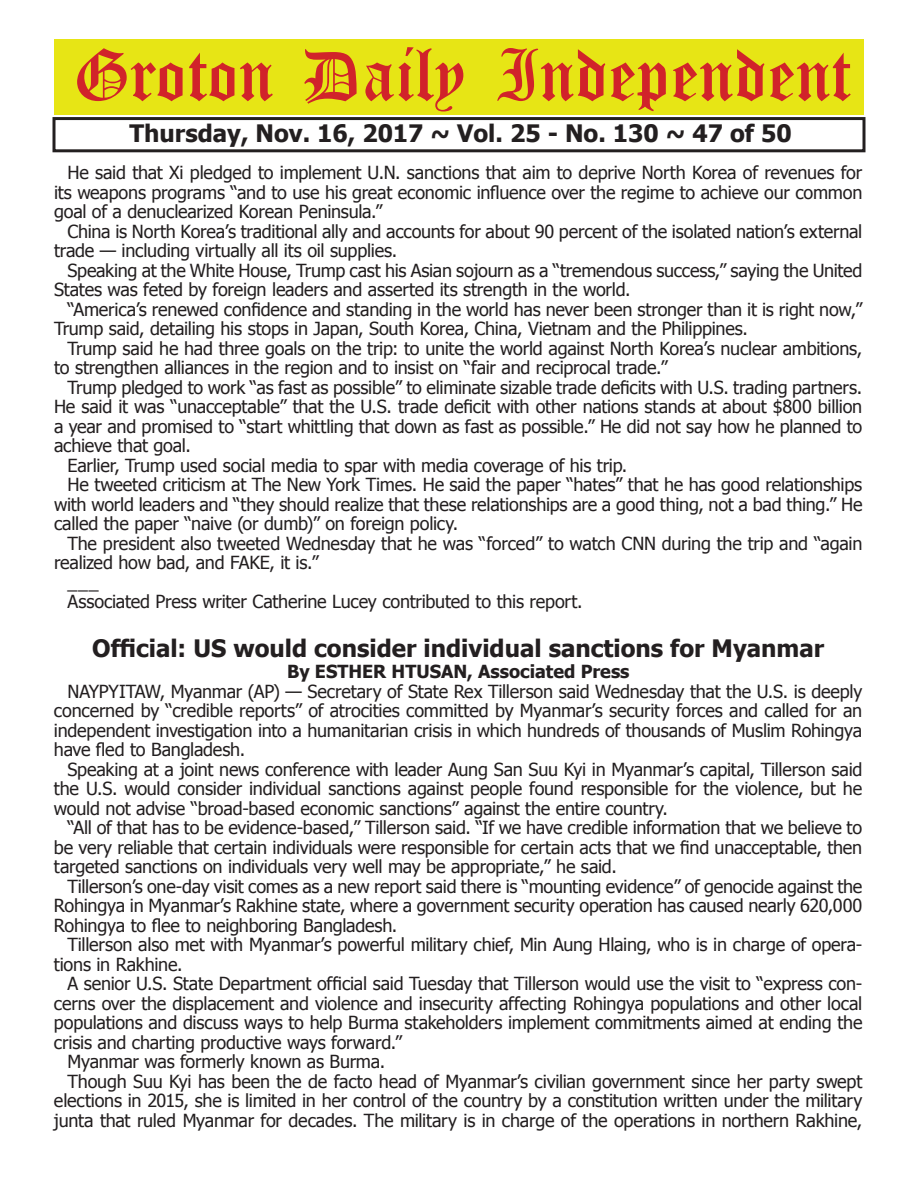
<style>
.page{position:relative;width:918px;height:1188px;background:#fff}
.page>*{position:absolute;margin:0;border:0;box-sizing:border-box;transform-origin:0 0}
.t1{font:54px "Old English Five";color:#d1232a}
.t2{font:700 24px "Tahoma";color:#231f20}
.t3{font:18px/19.5px "Tahoma";letter-spacing:-.015em;color:#231f20;text-align:justify}
.t4{font:700 18px "Tahoma";color:#231f20}
</style>
<div class="page">
<div style="left:52px;top:117px;width:814px;height:35px;border:3px solid #231f20"></div>
<div style="left:54px;top:40px;width:810px;height:75px;background:#e7e515"></div>
<h1 class="t1" style="left:73px;top:50px;width:779px">Groton Daily Independent</h1>
<h2 class="t2" style="left:130px;top:116px;width:664px">Thursday, Nov. 16, 2017 ~ Vol. 25 - No. 130 ~ 47 of 50</h2>
<p class="t3" style="left:54px;top:162px;width:810px;text-indent:14px">He said that Xi pledged to implement U.N. sanctions that aim to deprive North Korea of revenues for its weapons programs “and to use his great economic influence over the regime to achieve our common goal of a denuclearized Korean Peninsula.”</p>
<p class="t3" style="left:54px;top:221px;width:810px;text-indent:14px">China is North Korea’s traditional ally and accounts for about 90 percent of the isolated nation’s external trade — including virtually all its oil supplies.</p>
<p class="t3" style="left:54px;top:260px;width:810px;text-indent:14px">Speaking at the White House, Trump cast his Asian sojourn as a “tremendous success,” saying the United<br>States was feted by foreign leaders and asserted its strength in the world.</p>
<p class="t3" style="left:54px;top:299px;width:810px;text-indent:14px">“America’s renewed confidence and standing in the world has never been stronger than it is right now,”<br>Trump said, detailing his stops in Japan, South Korea, China, Vietnam and the Philippines.</p>
<p class="t3" style="left:54px;top:338px;width:810px;text-indent:14px">Trump said he had three goals on the trip: to unite the world against North Korea’s nuclear ambitions, to strengthen alliances in the region and to insist on “fair and reciprocal trade.”</p>
<p class="t3" style="left:68px;top:377px;width:796px">Trump pledged to work “as fast as possible” to eliminate sizable trade deficits with U.S. trading partners.</p>
<p class="t3" style="left:54px;top:396px;width:810px">He said it was “unacceptable” that the U.S. trade deficit with other nations stands at about $800 billion</p>
<p class="t3" style="left:54px;top:416px;width:810px">a year and promised to “start whittling that down as fast as possible.” He did not say how he planned to</p>
<p class="t3" style="left:54px;top:435px;width:138px">achieve that goal.</p>
<p class="t3" style="left:68px;top:455px;width:561px">Earlier, Trump used social media to spar with media coverage of his trip.</p>
<p class="t3" style="left:68px;top:474px;width:796px">He tweeted criticism at The New York Times. He said the paper “hates” that he has good relationships</p>
<p class="t3" style="left:54px;top:494px;width:810px">with world leaders and “they should realize that these relationships are a good thing, not a bad thing.” He</p>
<p class="t3" style="left:54px;top:513px;width:406px">called the paper “naive (or dumb)” on foreign policy.</p>
<p class="t3" style="left:68px;top:533px;width:796px">The president also tweeted Wednesday that he was “forced” to watch CNN during the trip and “again</p>
<p class="t3" style="left:54px;top:552px;width:266px">realized how bad, and FAKE, it is.”</p>
<p class="t3" style="left:68px;top:572px;width:33px">___</p>
<p class="t3" style="left:68px;top:591px;width:517px">Associated Press writer Catherine Lucey contributed to this report.</p>
<h2 class="t2" style="left:92px;top:631px;width:734px">Official: US would consider individual sanctions for Myanmar</h2>
<p class="t4" style="left:287px;top:659px;width:344px">By ESTHER HTUSAN, Associated Press</p>
<p class="t3" style="left:54px;top:681px;width:810px;text-indent:14px">NAYPYITAW, Myanmar (AP) — Secretary of State Rex Tillerson said Wednesday that the U.S. is deeply concerned by “credible reports” of atrocities committed by Myanmar’s security forces and called for an independent investigation into a humanitarian crisis in which hundreds of thousands of Muslim Rohingya have fled to Bangladesh.</p>
<p class="t3" style="left:54px;top:759px;width:810px;text-indent:14px">Speaking at a joint news conference with leader Aung San Suu Kyi in Myanmar’s capital, Tillerson said the U.S. would consider individual sanctions against people found responsible for the violence, but he would not advise “broad-based economic sanctions” against the entire country.</p>
<p class="t3" style="left:54px;top:817px;width:810px;text-indent:14px">“All of that has to be evidence-based,” Tillerson said. “If we have credible information that we believe to be very reliable that certain individuals were responsible for certain acts that we find unacceptable, then targeted sanctions on individuals very well may be appropriate,” he said.</p>
<p class="t3" style="left:54px;top:876px;width:810px;text-indent:14px">Tillerson’s one-day visit comes as a new report said there is “mounting evidence” of genocide against the Rohingya in Myanmar’s Rakhine state, where a government security operation has caused nearly 620,000<br>Rohingya to flee to neighboring Bangladesh.</p>
<p class="t3" style="left:54px;top:934px;width:810px;text-indent:14px">Tillerson also met with Myanmar’s powerful military chief, Min Aung Hlaing, who is in charge of opera&shy;tions in Rakhine.</p>
<p class="t3" style="left:67px;top:973px;width:796px">A senior U.S. State Department official said Tuesday that Tillerson would use the visit to “express con-</p>
<p class="t3" style="left:54px;top:992px;width:810px">cerns over the displacement and violence and insecurity affecting Rohingya populations and other local</p>
<p class="t3" style="left:54px;top:1012px;width:810px">populations and discuss ways to help Burma stakeholders implement commitments aimed at ending the</p>
<p class="t3" style="left:54px;top:1031px;width:350px">crisis and charting productive ways forward.”</p>
<p class="t3" style="left:67px;top:1051px;width:319px">Myanmar was formerly known as Burma.</p>
<p class="t3" style="left:67px;top:1070px;width:796px">Though Suu Kyi has been the de facto head of Myanmar’s civilian government since her party swept</p>
<p class="t3" style="left:54px;top:1090px;width:810px">elections in 2015, she is limited in her control of the country by a constitution written under the military</p>
<p class="t3" style="left:54px;top:1109px;width:810px">junta that ruled Myanmar for decades. The military is in charge of the operations in northern Rakhine,</p>
</div>
